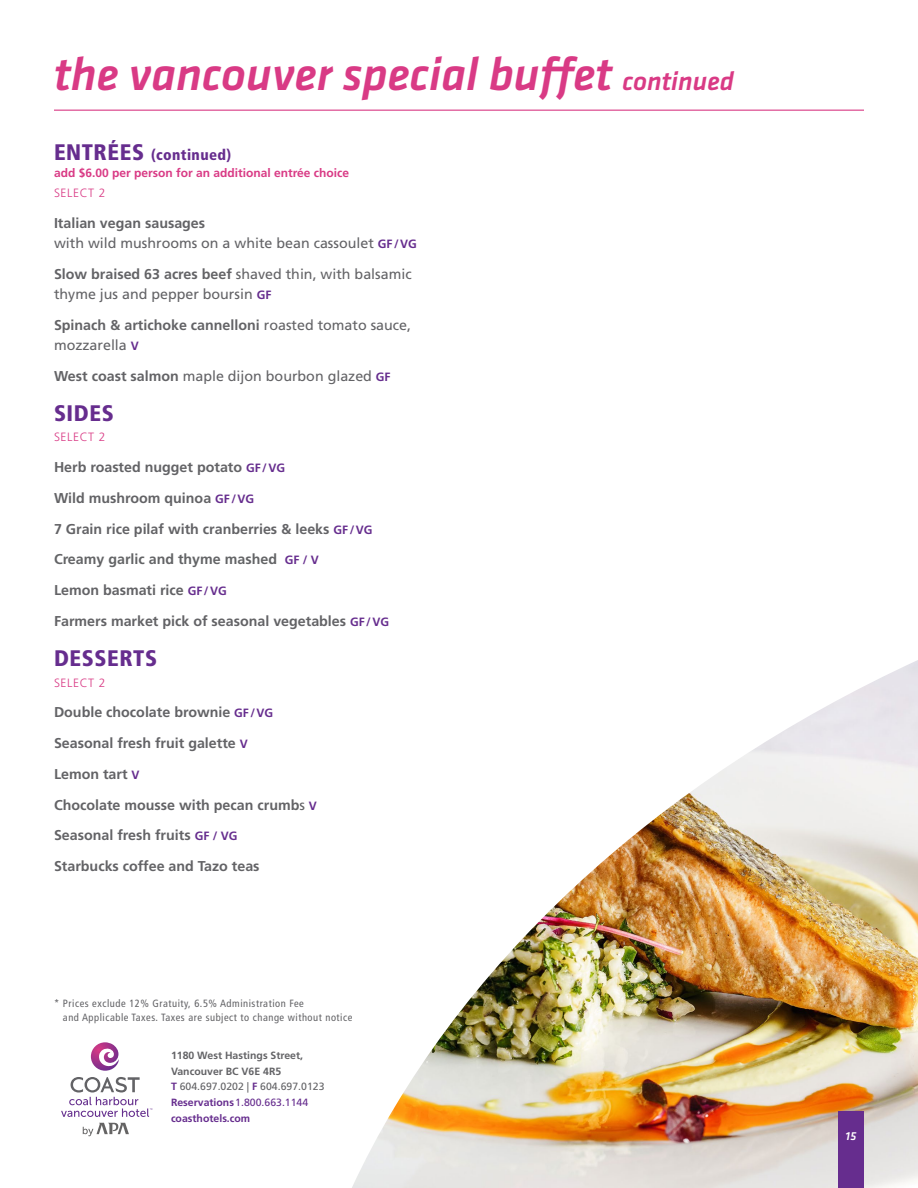
<style>
.page{position:relative;width:918px;height:1188px;background:#fff}
.page>*{position:absolute;margin:0;border:0;box-sizing:border-box;transform-origin:0 0}
.t1{font:italic 500 48px "Klavika";color:#d93a85}
.Menu_Bullets{font:900 condensed 22.5px "Frutiger LT Std";letter-spacing:.025em;color:#662d8e}
.Menu_Bullets-2{font:900 condensed 15px "Frutiger LT Std";letter-spacing:.025em;color:#662d8e}
.Menu_Bullets-3{font:700 14.25px "Frutiger LT Std";color:#636366}
.Menu_Bullets-4{font:14.25px/20.2px "Frutiger LT Std";color:#636366}
.Menu_Bullets-5{font:700 14.25px "Frutiger LT Std";color:#636466}
.Menu_Bullets-6{font:700 12px/20.2px "Frutiger LT Std";color:#d93a85}
.Menu_Bullets-7{font:300 12px "Frutiger LT Std";letter-spacing:.05em;color:#d93a85}
.t2{font:italic 500 12px "Klavika";color:#fff}
.t3{font:700 10.5px/15.8px "Frutiger LT Std";color:#636366}
.t4{font:condensed 10.5px/13.5px "Frutiger LT";letter-spacing:.05em;color:#636366}
.s1{font-size:27px}
.s2{font-size:22.5px}
.s3{font-weight:300}
.s4{font-weight:700}
.s5{font-weight:700;font-size:12px;color:#662d8e}
.s6{font-size:12px;color:#662d8e}
.s7{font-weight:400}
.s8{color:#662d8e}
.s9{font-weight:400;color:#662d8e}
</style>
<div class="page">
<img style="left:352px;top:660px;width:566px;height:528px">
<hr style="left:54px;top:110px;width:810px;height:1px;background:#d93a85">
<svg style="left:91px;top:1042px;width:28px;height:29px"></svg>
<svg style="left:61px;top:1077px;width:91px;height:40px"></svg>
<svg style="left:83px;top:1123px;width:46px;height:13px"></svg>
<div style="left:838px;top:1112px;width:26px;height:76px;background:#662d8e"></div>
<p class="t1" style="left:54px;top:48px;width:682px">the vancouver special buffet <span class="s1">continued</span></p>
<p class="Menu_Bullets-2" style="left:54px;top:146px;width:179px"><span class="s2">ENTRÉES</span> (continued)</p>
<p class="Menu_Bullets-6" style="left:54px;top:162px;width:297px">add $6.00 per person for an additional entrée choice<br><span class="s3">SELECT 2</span></p>
<p class="Menu_Bullets-4" style="left:54px;top:213px;width:364px"><span class="s4">Italian vegan sausages<br></span>with wild mushrooms on a white bean cassoulet <span class="s5">GF/VG</span></p>
<p class="Menu_Bullets-4" style="left:54px;top:264px;width:359px"><span class="s4">Slow braised 63 acres beef</span> shaved thin, with balsamic thyme jus and pepper boursin <span class="s5">GF</span></p>
<p class="Menu_Bullets-4" style="left:54px;top:315px;width:359px"><span class="s4">Spinach &amp; artichoke cannelloni</span> roasted tomato sauce, mozzarella <span class="s5">V</span></p>
<p class="Menu_Bullets-4" style="left:54px;top:366px;width:338px"><span class="s4">West coast salmon</span> maple dijon bourbon glazed <span class="s5">GF</span></p>
<p class="Menu_Bullets" style="left:54px;top:400px;width:61px">SIDES</p>
<p class="Menu_Bullets-7" style="left:54px;top:430px;width:53px">SELECT 2</p>
<p class="Menu_Bullets-3" style="left:54px;top:459px;width:233px">Herb roasted nugget potato <span class="s6">GF /VG</span></p>
<p class="Menu_Bullets-3" style="left:54px;top:489px;width:202px">Wild mushroom quinoa <span class="s6">GF /VG</span></p>
<p class="Menu_Bullets-3" style="left:54px;top:520px;width:320px">7 Grain rice pilaf with cranberries &amp; leeks <span class="s6">GF /VG</span></p>
<p class="Menu_Bullets-5" style="left:54px;top:551px;width:266px">Creamy garlic and thyme mashed <span class="s6">GF / V</span></p>
<p class="Menu_Bullets-3" style="left:54px;top:582px;width:174px">Lemon basmati rice <span class="s6">GF/VG</span></p>
<p class="Menu_Bullets-3" style="left:54px;top:612px;width:337px">Farmers market pick of seasonal vegetables <span class="s6">GF /VG</span></p>
<p class="Menu_Bullets" style="left:54px;top:645px;width:105px">DESSERTS</p>
<p class="Menu_Bullets-7" style="left:54px;top:676px;width:53px">SELECT 2</p>
<p class="Menu_Bullets-3" style="left:54px;top:704px;width:221px">Double chocolate brownie <span class="s6">GF /VG</span></p>
<p class="Menu_Bullets-3" style="left:54px;top:735px;width:195px">Seasonal fresh fruit galette <span class="s6">V</span></p>
<p class="Menu_Bullets-3" style="left:54px;top:765px;width:87px">Lemon tart <span class="s6">V</span></p>
<p class="Menu_Bullets-3" style="left:54px;top:796px;width:264px">Chocolate mousse with pecan crumb<span class="s7">s</span> <span class="s6">V</span></p>
<p class="Menu_Bullets-3" style="left:54px;top:827px;width:185px">Seasonal fresh fruits <span class="s6">GF / VG</span></p>
<p class="Menu_Bullets-3" style="left:54px;top:858px;width:207px">Starbucks coffee and Tazo teas</p>
<p class="t4" style="left:63px;top:997px;width:291px;text-indent:-9px">* Prices exclude 12% Gratuity, 6.5% Administration Fee<br>and Applicable Taxes. Taxes are subject to change without notice</p>
<p class="t3" style="left:171px;top:1047px;width:155px">1180 West Hastings Street,<br>Vancouver BC V6E 4R5<br><span class="s8">T</span> <span class="s7">604.697.0202 |</span> <span class="s8">F</span> <span class="s7">604.697.0123<br></span><span class="s8">Reservations</span><span class="s9">1.800.663.1144 </span><span class="s8">coasthotels.com</span></p>
<p class="t2" style="left:846px;top:1129px;width:12px">15</p>
</div>
